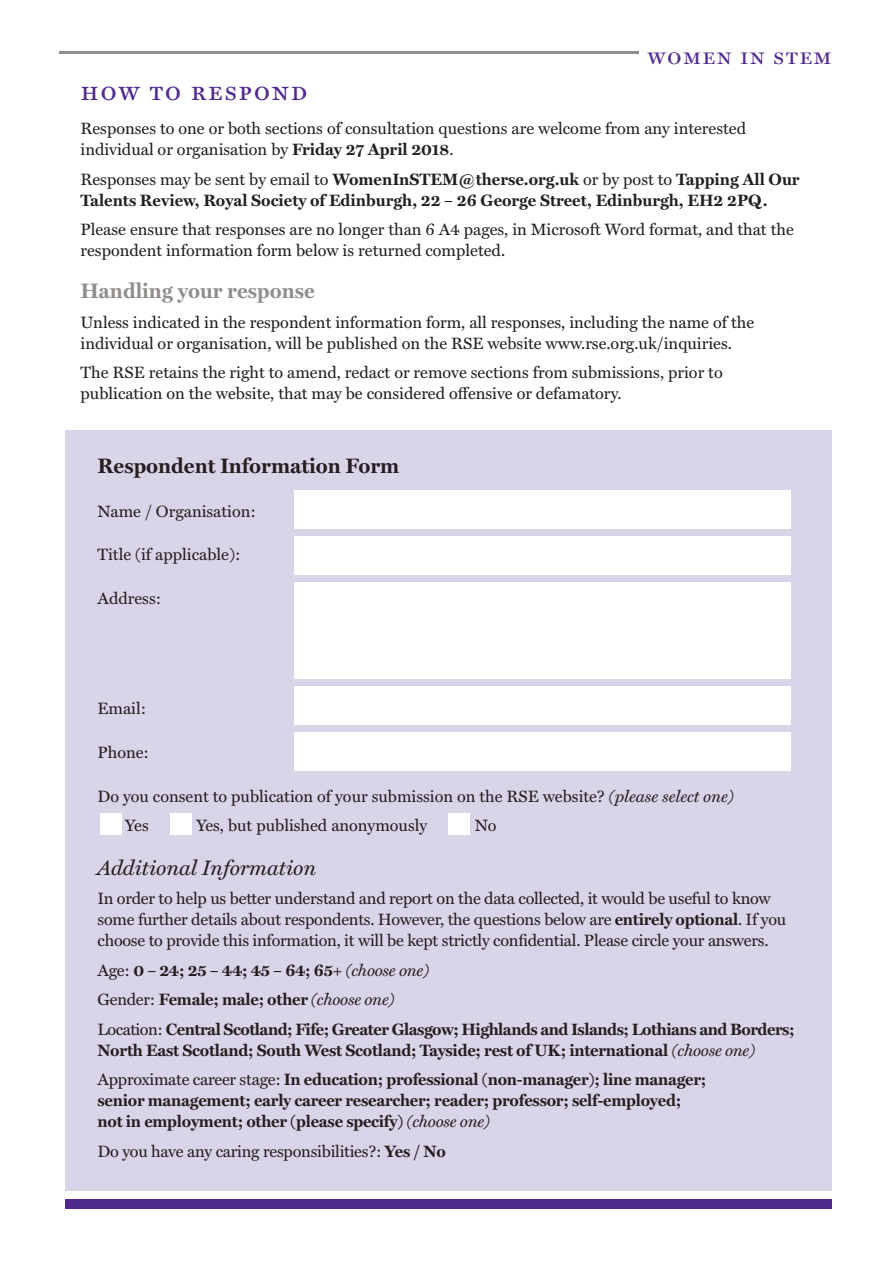
<style>
.page{position:relative;width:893px;height:1263px;background:#fff}
.page>*{position:absolute;margin:0;border:0;box-sizing:border-box;transform-origin:0 0}
.t1{font:27px "Miller Text Roman SC";letter-spacing:.055em;color:#502b8d}
.t2{font:24px "Miller Display Roman SC";letter-spacing:.055em;color:#502b8d}
.t3{font:700 21px "Miller Text";color:#231f20}
.t4{font:italic 21px "Miller Text";color:#231f20}
.t5{font:700 21px "Miller Text";color:#918d8b}
.t6{font:16.5px/21px "Miller Text";color:#231f20}
.t7{font:700 16.5px/29.5px "Miller Text";letter-spacing:-.015em;color:#231f20}
.s1{font-weight:700}
.s2{font-weight:400}
.s3{font-style:italic}
.s4{font-weight:400;font-style:italic}
</style>
<div class="page">
<div style="left:65px;top:430px;width:767px;height:761px;background:#dad4e8"></div>
<div style="left:65px;top:1200px;width:767px;height:9px;background:#502b8d"></div>
<div style="left:294px;top:491px;width:497px;height:38px;background:#fff"></div>
<div style="left:294px;top:537px;width:497px;height:38px;background:#fff"></div>
<div style="left:294px;top:582px;width:497px;height:97px;background:#fff"></div>
<div style="left:294px;top:687px;width:497px;height:38px;background:#fff"></div>
<div style="left:294px;top:732px;width:497px;height:39px;background:#fff"></div>
<div style="left:100px;top:814px;width:21px;height:21px;background:#fff"></div>
<div style="left:170px;top:814px;width:22px;height:21px;background:#fff"></div>
<div style="left:448px;top:814px;width:21px;height:21px;background:#fff"></div>
<hr style="left:60px;top:52px;width:579px;height:2px;background:#918d8b">
<h2 class="t2" style="left:647px;top:42px;width:186px">women in stem</h2>
<h1 class="t1" style="left:81px;top:75px;width:228px">how to respond</h1>
<p class="t6" style="left:81px;top:118px;width:667px">Responses to one or both sections of consultation questions are welcome from any interested individual or organisation by <span class="s1">Friday 27 April 2018</span>.</p>
<p class="t7" style="left:81px;top:168px;width:721px;line-height:21px"><span class="s2">Responses may be sent by email to</span> WomenInSTEM@therse.org.uk <span class="s2">or by post to</span> Tapping All Our<br>Talents Review, Royal Society of Edinburgh, 22 – 26 George Street, Edinburgh, EH2 2PQ.</p>
<p class="t6" style="left:81px;top:219px;width:715px">Please ensure that responses are no longer than 6 A4 pages, in Microsoft Word format, and that the respondent information form below is returned completed.</p>
<p class="t5" style="left:81px;top:279px;width:236px">Handling your response</p>
<p class="t6" style="left:81px;top:312px;width:675px">Unless indicated in the respondent information form, all responses, including the name of the individual or organisation, will be published on the RSE website www.rse.org.uk/inquiries.</p>
<p class="t6" style="left:81px;top:362px;width:644px">The RSE retains the right to amend, redact or remove sections from submissions, prior to publication on the website, that may be considered offensive or defamatory.</p>
<p class="t3" style="left:98px;top:453px;width:303px">Respondent Information Form</p>
<p class="t6" style="left:98px;top:500px;width:160px">Name / Organisation:</p>
<p class="t6" style="left:98px;top:544px;width:144px">Title (if applicable):</p>
<p class="t6" style="left:98px;top:588px;width:65px">Address:</p>
<p class="t6" style="left:98px;top:698px;width:50px">Email:</p>
<p class="t6" style="left:98px;top:742px;width:53px">Phone:</p>
<p class="t6" style="left:125px;top:782px;width:610px;line-height:28.8px;text-indent:-28px">Do you consent to publication of your submission on the RSE website? <span class="s3">(please select one)<br></span>Yes</p>
<p class="t6" style="left:196px;top:815px;width:232px">Yes, but published anonymously</p>
<p class="t6" style="left:475px;top:815px;width:23px">No</p>
<p class="t4" style="left:98px;top:855px;width:220px">Additional Information</p>
<p class="t6" style="left:98px;top:888px;width:690px">In order to help us better understand and report on the data collected, it would be useful to know some further details about respondents. However, the questions below are <span class="s1">entirely optional</span>. If you choose to provide this information, it will be kept strictly confidential. Please circle your answers.</p>
<p class="t7" style="left:98px;top:955px;width:698px"><span class="s2">Age:</span> 0 – 24; 25 – 44; 45 – 64; 65+ <span class="s4">(choose one)<br></span><span class="s2">Gender:</span> Female; male; other <span class="s4">(choose one)<br></span><span class="s2">Location:</span> Central Scotland; Fife; Greater Glasgow; Highlands and Islands; Lothians and Borders;</p>
<p class="t7" style="left:98px;top:1035px;width:659px">North East Scotland; South West Scotland; Tayside; rest of UK; international <span class="s4">(choose one)<br></span><span class="s2">Approximate career stage:</span> In education; professional (non-manager); line manager;</p>
<p class="t7" style="left:98px;top:1090px;width:585px;line-height:21px">senior management; early career researcher; reader; professor; self-employed; not in employment; other (please specify) <span class="s4">(choose one)</span></p>
<p class="t6" style="left:98px;top:1140px;width:350px">Do you have any caring responsibilities?: <span class="s1">Yes / No</span></p>
</div>
